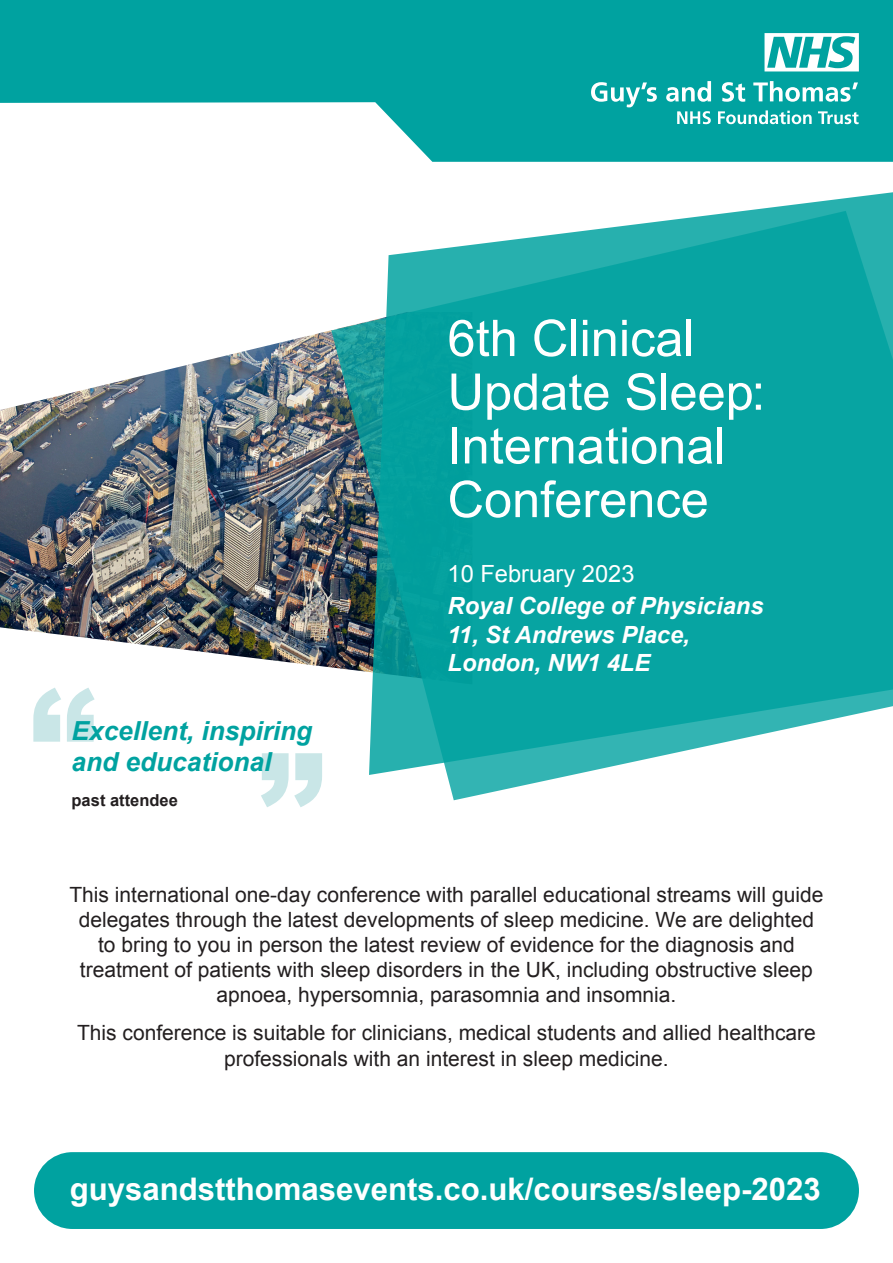
<style>
.page{position:relative;width:893px;height:1263px;background:#fff}
.page>*{position:absolute;margin:0;border:0;box-sizing:border-box;transform-origin:0 0}
.t1{font:50.55px/53.7px "Arial";color:#fff}
.t2{font:700 31.2px "Arial";color:#fff}
.t3{font:italic 700 26.25px/31.5px "Arial";color:#00a2a0}
.t4{font:italic 700 23.7px/28.5px "Arial";color:#fff}
.t5{font:23.7px "Arial";color:#fff}
.t6{font:21px/25.2px "Arial";color:#231f20;text-align:center}
.t7{font:700 16.5px "Arial";color:#231f20}
</style>
<div class="page">
<svg style="left:33px;top:688px;width:62px;height:54px"></svg>
<svg style="left:261px;top:753px;width:61px;height:54px"></svg>
<div style="left:34px;top:1152px;width:825px;height:77px;background:#00a2a0;border-radius:38px"></div>
<img style="left:0;top:330px;width:331px;height:338px">
<svg style="left:0;top:0;width:893px;height:162px;fill:#00a2a0"></svg>
<svg style="left:743px;top:192px;width:150px;height:19px"></svg>
<svg style="left:331px;top:211px;width:562px;height:589px;background:#2dadac"></svg>
<svg style="left:591px;top:81px;width:268px;height:43px"></svg>
<svg style="left:764px;top:33px;width:95px;height:38px"></svg>
<p class="t1" style="left:448px;top:312px;width:319px">6th Clinical<br>Update Sleep:</p>
<p class="t1" style="left:448px;top:419px;width:280px">International<br>Conference</p>
<p class="t3" style="left:72px;top:716px;width:242px">Excellent, inspiring and educational</p>
<p class="t7" style="left:72px;top:789px;width:108px">past attendee</p>
<p class="t5" style="left:448px;top:558px;width:188px">10 February 2023</p>
<p class="t4" style="left:448px;top:593px;width:317px">Royal College of Physicians</p>
<p class="t4" style="left:448px;top:621px;width:244px">11, St Andrews Place,<br>London, NW1 4LE</p>
<p class="t6" style="left:69px;top:882px;width:755px">This international one-day conference with parallel educational streams will guide delegates through the latest developments of sleep medicine. We are delighted to bring to you in person the latest review of evidence for the diagnosis and treatment of patients with sleep disorders in the UK, including obstructive sleep apnoea, hypersomnia, parasomnia and insomnia.</p>
<p class="t6" style="left:77px;top:1020px;width:740px">This conference is suitable for clinicians, medical students and allied healthcare professionals with an interest in sleep medicine.</p>
<p class="t2" style="left:70px;top:1169px;width:752px">guysandstthomasevents.co.uk/courses/sleep-2023</p>
</div>
